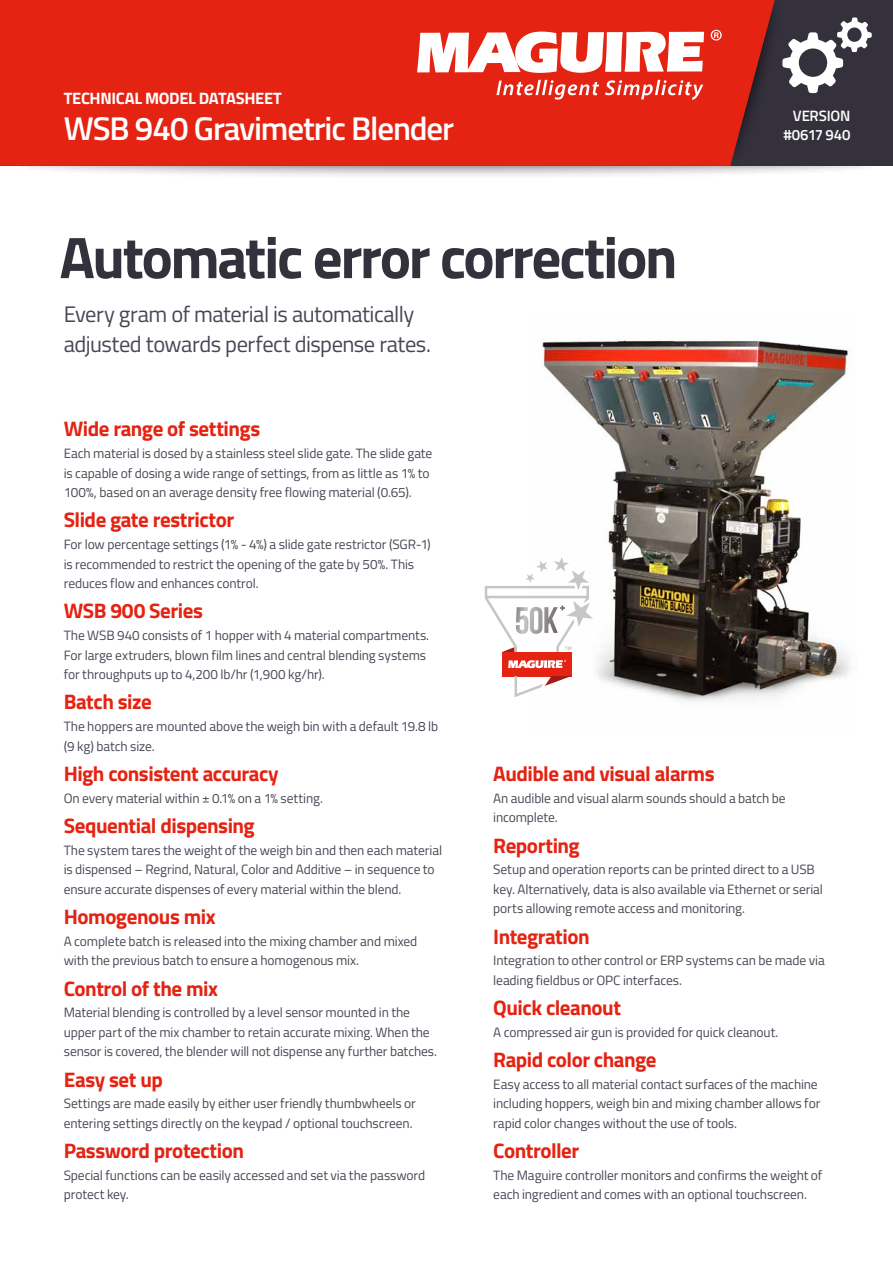
<style>
.page{position:relative;width:893px;height:1263px;background:#fff}
.page>*{position:absolute;margin:0;border:0;box-sizing:border-box;transform-origin:0 0}
.t1{font:700 58.8px "Titillium Web";letter-spacing:-.04em;color:#34313d}
.t2{font:600 33px "Titillium Web";letter-spacing:-.035em;color:#fff}
.t3{font:22.5px/30px "Titillium Web";letter-spacing:-.02em;color:#4a4755}
.t4{font:700 21px "Titillium Web";letter-spacing:-.025em;color:#e42313}
.t5{font:700 16.5px "Titillium Web";letter-spacing:-.02em;color:#fff}
.t6{font:600 15px/19.5px "Titillium Web";letter-spacing:-.015em;color:#fff;text-align:right}
.t7{font:13.5px/19.5px "Titillium Web";letter-spacing:-.01em;color:#4a4755}
</style>
<div class="page">
<img style="left:541px;top:338px;width:311px;height:364px">
<div style="left:9px;top:130px;width:875px;height:50px;background:#000;opacity:.75"></div>
<div style="left:0;top:0;width:893px;height:166px;background:#34313d"></div>
<div style="left:710px;top:0;width:72px;height:170px;background:#000;opacity:.75"></div>
<div style="left:0;top:0;width:778px;height:166px;background:#e42313"></div>
<svg style="left:417px;top:32px;width:287px;height:41px;background:#f7c2be"></svg>
<svg style="left:711px;top:1px;width:52px;height:155px"></svg>
<svg style="left:496px;top:80px;width:103px;height:20px;background:#eb5d51"></svg>
<svg style="left:605px;top:80px;width:98px;height:20px;background:#ea5c50"></svg>
<svg style="left:782px;top:17px;width:90px;height:76px"></svg>
<div style="left:502px;top:652px;width:69px;height:24px;background:#e42313"></div>
<svg style="left:508px;top:660px;width:58px;height:8px"></svg>
<svg style="left:514px;top:676px;width:57px;height:21px"></svg>
<svg style="left:485px;top:557px;width:108px;height:95px"></svg>
<p class="t5" style="left:64px;top:86px;width:220px">TECHNICAL MODEL DATASHEET</p>
<h2 class="t2" style="left:64px;top:104px;width:392px">WSB 940 Gravimetric Blender</h2>
<h1 class="t1" style="left:60px;top:213px;width:619px">Automatic error correction</h1>
<h3 class="t3" style="left:64px;top:298px;width:369px">Every gram of material is automatically adjusted towards perfect dispense rates.</h3>
<p class="t6" style="left:783px;top:105px;width:68px">VERSION #0617 940</p>
<h3 class="t4" style="left:64px;top:413px;width:198px">Wide range of settings</h3>
<p class="t7" style="left:64px;top:443px;width:370px">Each material is dosed by a stainless steel slide gate. The slide gate is capable of dosing a wide range of settings, from as little as 1% to<br>100%, based on an average density free flowing material (0.65).</p>
<h3 class="t4" style="left:64px;top:504px;width:172px">Slide gate restrictor</h3>
<p class="t7" style="left:64px;top:534px;width:369px">For low percentage settings (1% - 4%) a slide gate restrictor (SGR-1) is recommended to restrict the opening of the gate by 50%. This reduces flow and enhances control.</p>
<h3 class="t4" style="left:64px;top:595px;width:141px">WSB 900 Series</h3>
<p class="t7" style="left:64px;top:625px;width:367px">The WSB 940 consists of 1 hopper with 4 material compartments.<br>For large extruders, blown film lines and central blending systems for throughputs up to 4,200 lb/hr (1,900 kg/hr).</p>
<h3 class="t4" style="left:64px;top:686px;width:90px">Batch size</h3>
<p class="t7" style="left:64px;top:716px;width:376px">The hoppers are mounted above the weigh bin with a default 19.8 lb (9 kg) batch size.</p>
<h3 class="t4" style="left:64px;top:758px;width:216px">High consistent accuracy</h3>
<p class="t7" style="left:64px;top:787px;width:261px">On every material within ± 0.1% on a 1% setting.</p>
<h3 class="t4" style="left:64px;top:810px;width:193px">Sequential dispensing</h3>
<p class="t7" style="left:64px;top:839px;width:380px">The system tares the weight of the weigh bin and then each material is dispensed – Regrind, Natural, Color and Additive – in sequence to ensure accurate dispenses of every material within the blend.</p>
<h3 class="t4" style="left:64px;top:901px;width:153px">Homogenous mix</h3>
<p class="t7" style="left:64px;top:930px;width:355px">A complete batch is released into the mixing chamber and mixed with the previous batch to ensure a homogenous mix.</p>
<h3 class="t4" style="left:64px;top:972px;width:156px">Control of the mix</h3>
<p class="t7" style="left:64px;top:1002px;width:375px">Material blending is controlled by a level sensor mounted in the upper part of the mix chamber to retain accurate mixing. When the sensor is covered, the blender will not dispense any further batches.</p>
<h3 class="t4" style="left:64px;top:1063px;width:101px">Easy set up</h3>
<p class="t7" style="left:64px;top:1093px;width:353px">Settings are made easily by either user friendly thumbwheels or entering settings directly on the keypad / optional touchscreen.</p>
<h3 class="t4" style="left:64px;top:1135px;width:182px">Password protection</h3>
<p class="t7" style="left:64px;top:1164px;width:363px">Special functions can be easily accessed and set via the password protect key.</p>
<h3 class="t4" style="left:493px;top:758px;width:223px">Audible and visual alarms</h3>
<p class="t7" style="left:493px;top:787px;width:294px">An audible and visual alarm sounds should a batch be incomplete.</p>
<h3 class="t4" style="left:493px;top:829px;width:88px">Reporting</h3>
<p class="t7" style="left:493px;top:859px;width:331px">Setup and operation reports can be printed direct to a USB key. Alternatively, data is also available via Ethernet or serial ports allowing remote access and monitoring.</p>
<h3 class="t4" style="left:493px;top:920px;width:98px">Integration</h3>
<p class="t7" style="left:493px;top:950px;width:333px">Integration to other control or ERP systems can be made via leading fieldbus or OPC interfaces.</p>
<h3 class="t4" style="left:493px;top:992px;width:129px">Quick cleanout</h3>
<p class="t7" style="left:493px;top:1021px;width:287px">A compressed air gun is provided for quick cleanout.</p>
<h3 class="t4" style="left:493px;top:1044px;width:165px">Rapid color change</h3>
<p class="t7" style="left:493px;top:1073px;width:329px">Easy access to all material contact surfaces of the machine including hoppers, weigh bin and mixing chamber allows for rapid color changes without the use of tools.</p>
<h3 class="t4" style="left:493px;top:1135px;width:88px">Controller</h3>
<p class="t7" style="left:493px;top:1164px;width:331px">The Maguire controller monitors and confirms the weight of each ingredient and comes with an optional touchscreen.</p>
</div>
